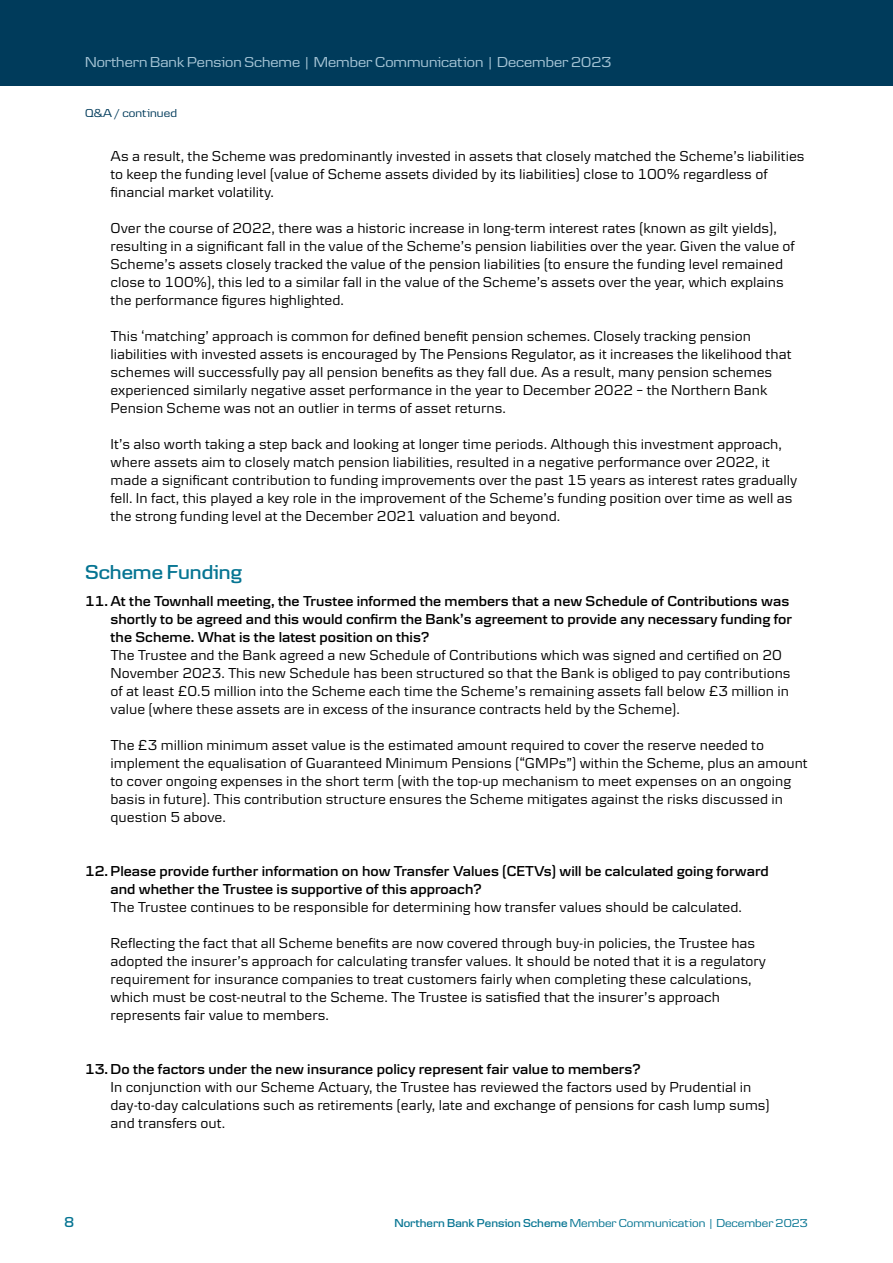
<style>
.page{position:relative;width:893px;height:1263px;background:#fff}
.page>*{position:absolute;margin:0;border:0;box-sizing:border-box;transform-origin:0 0}
.t1{font:600 21px "Danske Headline";color:#057492}
.t2{font:15px/18px "Danske Textv 2";color:#000}
.t3{font:600 15px/18px "Danske Textv 2";color:#000}
.t4{font:15px "Danske Headline";color:#a6c5d6}
.t5{font:600 15px "Danske Headline";color:#057492}
.t6{font:12px "Danske Headline";color:#057492}
.t7{font:12px "Danske Headline";letter-spacing:.01em;color:#003b5b}
.s1{font-weight:600}
</style>
<div class="page">
<div style="left:0;top:0;width:893px;height:85px;background:#003b5b"></div>
<p class="t4" style="left:85px;top:53px;width:528px">Northern Bank Pension Scheme | Member Communication | December 2023</p>
<p class="t7" style="left:85px;top:106px;width:93px">Q&amp;A / continued</p>
<p class="t2" style="left:111px;top:147px;width:695px">As a result, the Scheme was predominantly invested in assets that closely matched the Scheme’s liabilities to keep the funding level (value of Scheme assets divided by its liabilities) close to 100% regardless of financial market volatility.</p>
<p class="t2" style="left:111px;top:219px;width:686px">Over the course of 2022, there was a historic increase in long-term interest rates (known as gilt yields), resulting in a significant fall in the value of the Scheme’s pension liabilities over the year. Given the value of Scheme’s assets closely tracked the value of the pension liabilities (to ensure the funding level remained close to 100%), this led to a similar fall in the value of the Scheme’s assets over the year, which explains the performance figures highlighted.</p>
<p class="t2" style="left:111px;top:327px;width:683px">This ‘matching’ approach is common for defined benefit pension schemes. Closely tracking pension liabilities with invested assets is encouraged by The Pensions Regulator, as it increases the likelihood that schemes will successfully pay all pension benefits as they fall due. As a result, many pension schemes experienced similarly negative asset performance in the year to December 2022 – the Northern Bank Pension Scheme was not an outlier in terms of asset returns.</p>
<p class="t2" style="left:111px;top:435px;width:688px">It’s also worth taking a step back and looking at longer time periods. Although this investment approach, where assets aim to closely match pension liabilities, resulted in a negative performance over 2022, it made a significant contribution to funding improvements over the past 15 years as interest rates gradually fell. In fact, this played a key role in the improvement of the Scheme’s funding position over time as well as the strong funding level at the December 2021 valuation and beyond.</p>
<p class="t1" style="left:85px;top:560px;width:158px">Scheme Funding</p>
<p class="t3" style="left:111px;top:592px;width:683px;text-indent:-26px">11. At the Townhall meeting, the Trustee informed the members that a new Schedule of Contributions was shortly to be agreed and this would confirm the Bank’s agreement to provide any necessary funding for the Scheme. What is the latest position on this?</p>
<p class="t2" style="left:111px;top:646px;width:682px">The Trustee and the Bank agreed a new Schedule of Contributions which was signed and certified on 20<br>November 2023. This new Schedule has been structured so that the Bank is obliged to pay contributions of at least £0.5 million into the Scheme each time the Scheme’s remaining assets fall below £3 million in value (where these assets are in excess of the insurance contracts held by the Scheme).</p>
<p class="t2" style="left:111px;top:736px;width:699px">The £3 million minimum asset value is the estimated amount required to cover the reserve needed to implement the equalisation of Guaranteed Minimum Pensions (“GMPs”) within the Scheme, plus an amount to cover ongoing expenses in the short term (with the top-up mechanism to meet expenses on an ongoing basis in future). This contribution structure ensures the Scheme mitigates against the risks discussed in question 5 above.</p>
<p class="t3" style="left:111px;top:862px;width:660px;text-indent:-26px">12. Please provide further information on how Transfer Values (CETVs) will be calculated going forward and whether the Trustee is supportive of this approach?</p>
<p class="t2" style="left:111px;top:898px;width:633px">The Trustee continues to be responsible for determining how transfer values should be calculated.</p>
<p class="t2" style="left:111px;top:934px;width:657px">Reflecting the fact that all Scheme benefits are now covered through buy-in policies, the Trustee has adopted the insurer’s approach for calculating transfer values. It should be noted that it is a regulatory requirement for insurance companies to treat customers fairly when completing these calculations, which must be cost-neutral to the Scheme. The Trustee is satisfied that the insurer’s approach represents fair value to members.</p>
<p class="t3" style="left:85px;top:1060px;width:557px">13. Do the factors under the new insurance policy represent fair value to members?</p>
<p class="t2" style="left:111px;top:1078px;width:661px">In conjunction with our Scheme Actuary, the Trustee has reviewed the factors used by Prudential in day-to-day calculations such as retirements (early, late and exchange of pensions for cash lump sums) and transfers out.</p>
<p class="t5" style="left:64px;top:1213px;width:12px">8</p>
<p class="t6" style="left:394px;top:1216px;width:415px"><span class="s1">Northern Bank Pension Scheme</span> Member Communication | December 2023</p>
</div>
